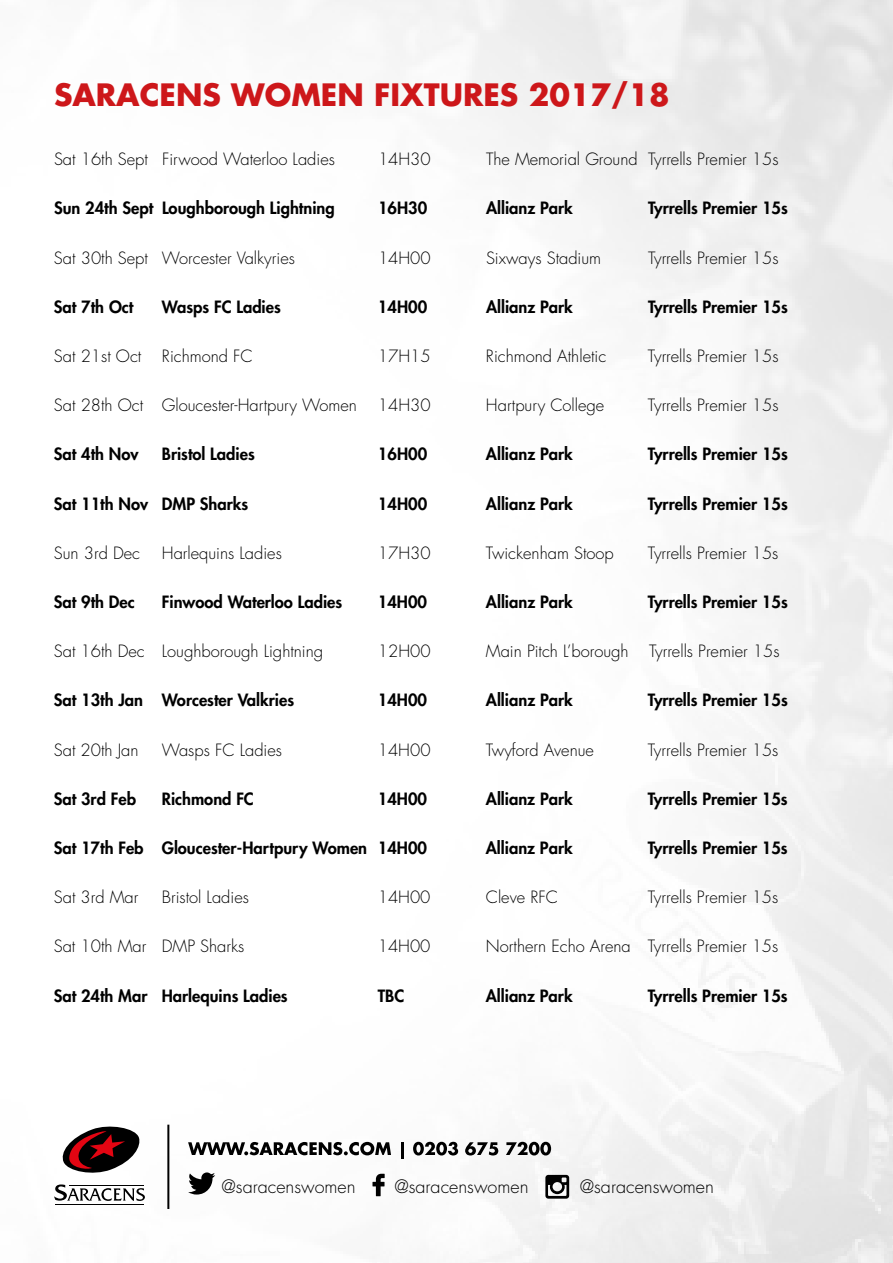
<style>
.page{position:relative;width:893px;height:1263px;background:#fff}
.page>*{position:absolute;margin:0;border:0;box-sizing:border-box;transform-origin:0 0}
.t1{font:700 30px "Futura Std";color:#cd171a}
.t2{font:300 18px "Futura Std";color:#000}
.t3{font:300 16.5px "Futura Std";color:#000}
.t4{font:800 16.5px "Futura Std";color:#000}
</style>
<div class="page">
<img style="left:55px;top:0;width:838px;height:1263px">
<svg style="left:545px;top:1175px;width:24px;height:24px"></svg>
<svg style="left:188px;top:1172px;width:27px;height:22px"></svg>
<svg style="left:372px;top:1174px;width:13px;height:22px"></svg>
<svg style="left:188px;top:1142px;width:203px;height:13px"></svg>
<svg style="left:401px;top:1142px;width:2px;height:16px"></svg>
<svg style="left:413px;top:1142px;width:45px;height:13px"></svg>
<svg style="left:465px;top:1142px;width:33px;height:13px"></svg>
<svg style="left:506px;top:1142px;width:45px;height:13px"></svg>
<hr style="left:167px;top:1125px;width:2px;height:84px;background:#000">
<svg style="left:59px;top:1123px;width:82px;height:53px"></svg>
<svg style="left:54px;top:1184px;width:91px;height:17px"></svg>
<hr style="left:56px;top:1204px;width:88px;height:1px;background:#000">
<hr style="left:70px;top:1185px;width:74px;height:1px;background:#000">
<h1 class="t1" style="left:54px;top:75px;width:617px">SARACENS WOMEN FIXTURES 2017/18</h1>
<p class="t3" style="left:54px;top:149px;width:282px">Sat 16th Sept Firwood Waterloo Ladies</p>
<p class="t3" style="left:378px;top:149px;width:54px">14H30</p>
<p class="t3" style="left:486px;top:149px;width:294px">The Memorial Ground Tyrrells Premier 15s</p>
<p class="t4" style="left:54px;top:198px;width:282px">Sun 24th Sept Loughborough Lightning</p>
<p class="t4" style="left:378px;top:198px;width:51px">16H30</p>
<p class="t4" style="left:486px;top:198px;width:88px">Allianz Park</p>
<p class="t4" style="left:648px;top:198px;width:141px">Tyrrells Premier 15s</p>
<p class="t3" style="left:54px;top:247px;width:242px">Sat 30th Sept Worcester Valkyries</p>
<p class="t3" style="left:378px;top:247px;width:54px">14H00</p>
<p class="t3" style="left:486px;top:247px;width:117px">Sixways Stadium</p>
<p class="t3" style="left:648px;top:247px;width:132px">Tyrrells Premier 15s</p>
<p class="t4" style="left:54px;top:296px;width:81px">Sat 7th Oct</p>
<p class="t4" style="left:162px;top:296px;width:120px">Wasps FC Ladies</p>
<p class="t4" style="left:378px;top:296px;width:51px">14H00</p>
<p class="t4" style="left:486px;top:296px;width:88px">Allianz Park</p>
<p class="t4" style="left:648px;top:296px;width:141px">Tyrrells Premier 15s</p>
<p class="t3" style="left:54px;top:346px;width:200px">Sat 21st Oct Richmond FC</p>
<p class="t3" style="left:378px;top:346px;width:54px">17H15</p>
<p class="t3" style="left:486px;top:346px;width:122px">Richmond Athletic</p>
<p class="t3" style="left:648px;top:346px;width:132px">Tyrrells Premier 15s</p>
<p class="t3" style="left:54px;top:395px;width:304px">Sat 28th Oct Gloucester-Hartpury Women</p>
<p class="t3" style="left:378px;top:395px;width:54px">14H30</p>
<p class="t3" style="left:486px;top:395px;width:120px">Hartpury College</p>
<p class="t3" style="left:648px;top:395px;width:132px">Tyrrells Premier 15s</p>
<p class="t4" style="left:54px;top:444px;width:86px">Sat 4th Nov</p>
<p class="t4" style="left:162px;top:444px;width:94px">Bristol Ladies</p>
<p class="t4" style="left:378px;top:444px;width:51px">16H00</p>
<p class="t4" style="left:486px;top:444px;width:88px">Allianz Park</p>
<p class="t4" style="left:648px;top:444px;width:141px">Tyrrells Premier 15s</p>
<p class="t4" style="left:54px;top:493px;width:196px">Sat 11th Nov DMP Sharks</p>
<p class="t4" style="left:378px;top:493px;width:51px">14H00</p>
<p class="t4" style="left:486px;top:493px;width:88px">Allianz Park</p>
<p class="t4" style="left:648px;top:493px;width:141px">Tyrrells Premier 15s</p>
<p class="t3" style="left:54px;top:543px;width:88px">Sun 3rd Dec</p>
<p class="t3" style="left:162px;top:543px;width:121px">Harlequins Ladies</p>
<p class="t3" style="left:378px;top:543px;width:54px">17H30</p>
<p class="t3" style="left:486px;top:543px;width:129px">Twickenham Stoop</p>
<p class="t3" style="left:648px;top:543px;width:132px">Tyrrells Premier 15s</p>
<p class="t4" style="left:54px;top:591px;width:82px">Sat 9th Dec</p>
<p class="t4" style="left:162px;top:591px;width:182px">Finwood Waterloo Ladies</p>
<p class="t4" style="left:378px;top:591px;width:51px">14H00</p>
<p class="t4" style="left:486px;top:591px;width:88px">Allianz Park</p>
<p class="t4" style="left:648px;top:591px;width:141px">Tyrrells Premier 15s</p>
<p class="t3" style="left:54px;top:641px;width:271px">Sat 16th Dec Loughborough Lightning</p>
<p class="t3" style="left:378px;top:641px;width:54px">12H00</p>
<p class="t3" style="left:486px;top:641px;width:295px">Main Pitch L’borough Tyrrells Premier 15s</p>
<p class="t4" style="left:54px;top:690px;width:242px">Sat 13th Jan Worcester Valkries</p>
<p class="t4" style="left:378px;top:690px;width:51px">14H00</p>
<p class="t4" style="left:486px;top:690px;width:88px">Allianz Park</p>
<p class="t4" style="left:648px;top:690px;width:141px">Tyrrells Premier 15s</p>
<p class="t3" style="left:54px;top:740px;width:86px">Sat 20th Jan</p>
<p class="t3" style="left:162px;top:740px;width:122px">Wasps FC Ladies</p>
<p class="t3" style="left:378px;top:740px;width:54px">14H00</p>
<p class="t3" style="left:486px;top:740px;width:110px">Twyford Avenue</p>
<p class="t3" style="left:648px;top:740px;width:132px">Tyrrells Premier 15s</p>
<p class="t4" style="left:54px;top:788px;width:84px">Sat 3rd Feb</p>
<p class="t4" style="left:162px;top:788px;width:94px">Richmond FC</p>
<p class="t4" style="left:378px;top:788px;width:51px">14H00</p>
<p class="t4" style="left:486px;top:788px;width:88px">Allianz Park</p>
<p class="t4" style="left:648px;top:788px;width:141px">Tyrrells Premier 15s</p>
<p class="t4" style="left:54px;top:837px;width:375px">Sat 17th Feb Gloucester-Hartpury Women 14H00</p>
<p class="t4" style="left:486px;top:837px;width:88px">Allianz Park</p>
<p class="t4" style="left:648px;top:837px;width:141px">Tyrrells Premier 15s</p>
<p class="t3" style="left:54px;top:887px;width:86px">Sat 3rd Mar</p>
<p class="t3" style="left:162px;top:887px;width:89px">Bristol Ladies</p>
<p class="t3" style="left:378px;top:887px;width:54px">14H00</p>
<p class="t3" style="left:486px;top:887px;width:74px">Cleve RFC</p>
<p class="t3" style="left:648px;top:887px;width:132px">Tyrrells Premier 15s</p>
<p class="t3" style="left:54px;top:936px;width:192px">Sat 10th Mar DMP Sharks</p>
<p class="t3" style="left:378px;top:936px;width:54px">14H00</p>
<p class="t3" style="left:486px;top:936px;width:294px">Northern Echo Arena Tyrrells Premier 15s</p>
<p class="t4" style="left:54px;top:985px;width:235px">Sat 24th Mar Harlequins Ladies</p>
<p class="t4" style="left:378px;top:985px;width:28px">TBC</p>
<p class="t4" style="left:486px;top:985px;width:88px">Allianz Park</p>
<p class="t4" style="left:648px;top:985px;width:141px">Tyrrells Premier 15s</p>
<p class="t2" style="left:222px;top:1175px;width:136px">@saracenswomen</p>
<p class="t2" style="left:394px;top:1175px;width:136px">@saracenswomen</p>
<p class="t2" style="left:580px;top:1175px;width:136px">@saracenswomen</p>
</div>
